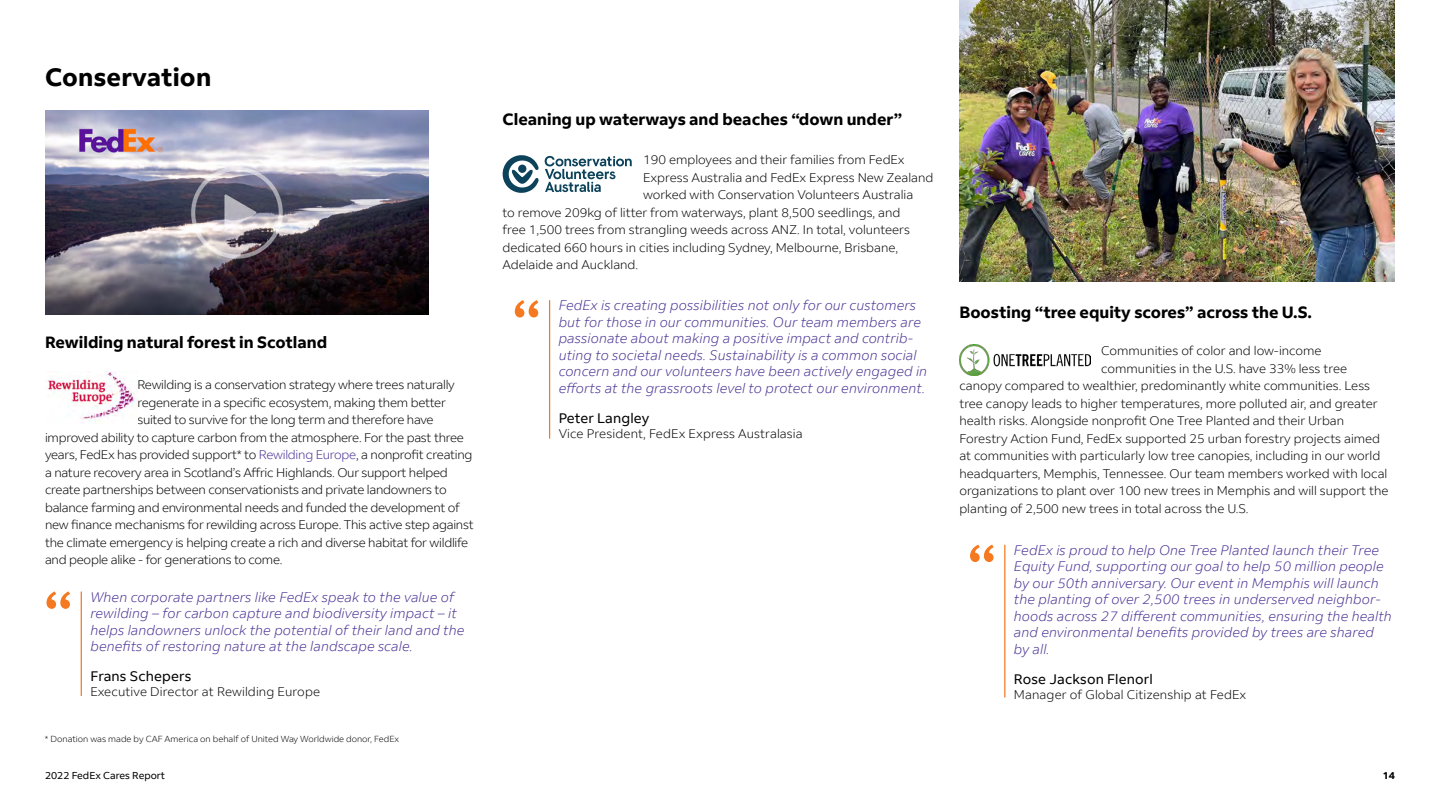
<style>
.page{position:relative;width:1440px;height:810px;background:#fff}
.page>*{position:absolute;margin:0;border:0;box-sizing:border-box;transform-origin:0 0}
.t1{font:77.5px "Andale Mono";color:#f47920}
.t2{font:700 25px "Fed Ex Sans";letter-spacing:.01em;color:#000}
.t3{font:700 16.25px "Fed Ex Sans";color:#000}
.t4{font:italic 300 13.75px/16.5px "Fed Ex Sans";letter-spacing:.01em;color:#472f92}
.t5{font:13.75px "Fed Ex Sans";letter-spacing:.01em;color:#000}
.t6{font:300 12.5px "Fed Ex Sans";letter-spacing:-.01em;color:#000}
.t7{font:300 12.5px "Fed Ex Sans";letter-spacing:.01em;color:#000}
.t8{font:10px "Fed Ex Sans";color:#000}
.t9{font:700 10px "Fed Ex Sans";color:#000}
.t10{font:300 8.75px "Fed Ex Sans";color:#000}
.s1{color:#472f92}
</style>
<div class="page">
<img style="left:45px;top:110px;width:384px;height:205px">
<img style="left:46px;top:372px;width:91px;height:49px">
<img style="left:959px;top:0;width:436px;height:281px">
<img style="left:959px;top:345px;width:131px;height:30px">
<hr style="left:81px;top:592px;width:1px;height:104px;background:#f47920">
<hr style="left:1004px;top:545px;width:1px;height:152px;background:#f47920">
<hr style="left:549px;top:300px;width:1px;height:139px;background:#f47920">
<svg style="left:502px;top:155px;width:37px;height:38px"></svg>
<svg style="left:545px;top:156px;width:87px;height:36px"></svg>
<h2 class="t2" style="left:45px;top:63px;width:168px">Conservation</h2>
<h3 class="t3" style="left:45px;top:333px;width:284px">Rewilding natural forest in Scotland</h3>
<p class="t6" style="left:137px;top:378px;width:319px">Rewilding is a conservation strategy where trees naturally</p>
<p class="t6" style="left:137px;top:395px;width:310px">regenerate in a specific ecosystem, making them better</p>
<p class="t6" style="left:137px;top:413px;width:298px">suited to survive for the long term and therefore have</p>
<p class="t6" style="left:45px;top:430px;width:421px">improved ability to capture carbon from the atmosphere. For the past three</p>
<p class="t6" style="left:45px;top:448px;width:429px">years, FedEx has provided support* to <span class="s1">Rewilding Europe</span>, a nonprofit creating</p>
<p class="t6" style="left:45px;top:465px;width:404px">a nature recovery area in Scotland’s Affric Highlands. Our support helped</p>
<p class="t6" style="left:45px;top:483px;width:403px">create partnerships between conservationists and private landowners to</p>
<p class="t6" style="left:45px;top:500px;width:416px">balance farming and environmental needs and funded the development of</p>
<p class="t6" style="left:45px;top:518px;width:430px">new finance mechanisms for rewilding across Europe. This active step against</p>
<p class="t6" style="left:45px;top:535px;width:425px">the climate emergency is helping create a rich and diverse habitat for wildlife</p>
<p class="t6" style="left:45px;top:553px;width:239px">and people alike - for generations to come.</p>
<h1 class="t1" style="left:35px;top:569px;width:48px">“</h1>
<p class="t4" style="left:90px;top:589px;width:376px">When corporate partners like FedEx speak to the value of rewilding – for carbon capture and biodiversity impact – it helps landowners unlock the potential of their land and the benefits of restoring nature at the landscape scale.</p>
<p class="t5" style="left:90px;top:668px;width:102px">Frans Schepers</p>
<p class="t7" style="left:90px;top:685px;width:231px">Executive Director at Rewilding Europe</p>
<p class="t10" style="left:45px;top:734px;width:356px">* Donation was made by CAF America on behalf of United Way Worldwide donor, FedEx</p>
<h3 class="t3" style="left:502px;top:109px;width:401px">Cleaning up waterways and beaches “down under”</h3>
<p class="t6" style="left:643px;top:153px;width:263px">190 employees and their families from FedEx</p>
<p class="t6" style="left:643px;top:170px;width:292px">Express Australia and FedEx Express New Zealand</p>
<p class="t6" style="left:643px;top:188px;width:272px">worked with Conservation Volunteers Australia</p>
<p class="t6" style="left:502px;top:205px;width:399px">to remove 209kg of litter from waterways, plant 8,500 seedlings, and</p>
<p class="t6" style="left:502px;top:223px;width:409px">free 1,500 trees from strangling weeds across ANZ. In total, volunteers</p>
<p class="t6" style="left:502px;top:240px;width:397px">dedicated 660 hours in cities including Sydney, Melbourne, Brisbane,</p>
<p class="t6" style="left:502px;top:258px;width:137px">Adelaide and Auckland.</p>
<h1 class="t1" style="left:504px;top:277px;width:48px">“</h1>
<p class="t4" style="left:559px;top:297px;width:370px">FedEx is creating possibilities not only for our customers but for those in our communities. Our team members are passionate about making a positive impact and contrib&shy;uting to societal needs. Sustainability is a common social concern and our volunteers have been actively engaged in efforts at the grassroots level to protect our environment.</p>
<p class="t5" style="left:559px;top:410px;width:92px">Peter Langley</p>
<p class="t7" style="left:559px;top:426px;width:246px">Vice President, FedEx Express Australasia</p>
<h3 class="t3" style="left:959px;top:303px;width:354px">Boosting “tree equity scores” across the U.S.</h3>
<p class="t6" style="left:1101px;top:344px;width:222px">Communities of color and low-income</p>
<p class="t6" style="left:1101px;top:361px;width:247px">communities in the U.S. have 33% less tree</p>
<p class="t6" style="left:959px;top:379px;width:412px">canopy compared to wealthier, predominantly white communities. Less</p>
<p class="t6" style="left:959px;top:396px;width:420px">tree canopy leads to higher temperatures, more polluted air, and greater</p>
<p class="t6" style="left:959px;top:414px;width:386px">health risks. Alongside nonprofit One Tree Planted and their Urban</p>
<p class="t6" style="left:959px;top:431px;width:422px">Forestry Action Fund, FedEx supported 25 urban forestry projects aimed</p>
<p class="t6" style="left:959px;top:449px;width:422px">at communities with particularly low tree canopies, including in our world</p>
<p class="t6" style="left:959px;top:466px;width:429px">headquarters, Memphis, Tennessee. Our team members worked with local</p>
<p class="t6" style="left:959px;top:484px;width:431px">organizations to plant over 100 new trees in Memphis and will support the</p>
<p class="t6" style="left:959px;top:501px;width:291px">planting of 2,500 new trees in total across the U.S.</p>
<h1 class="t1" style="left:959px;top:522px;width:48px">“</h1>
<p class="t4" style="left:1014px;top:542px;width:379px">FedEx is proud to help One Tree Planted launch their Tree Equity Fund, supporting our goal to help 50 million people by our 50th anniversary. Our event in Memphis will launch the planting of over 2,500 trees in underserved neighbor&shy;hoods across 27 different communities, ensuring the health and environmental benefits provided by trees are shared by all.</p>
<p class="t5" style="left:1014px;top:671px;width:140px">Rose Jackson Flenorl</p>
<p class="t7" style="left:1014px;top:687px;width:234px">Manager of Global Citizenship at FedEx</p>
<p class="t8" style="left:45px;top:769px;width:122px">2022 FedEx Cares Report</p>
<p class="t9" style="left:1383px;top:769px;width:14px">14</p>
</div>
